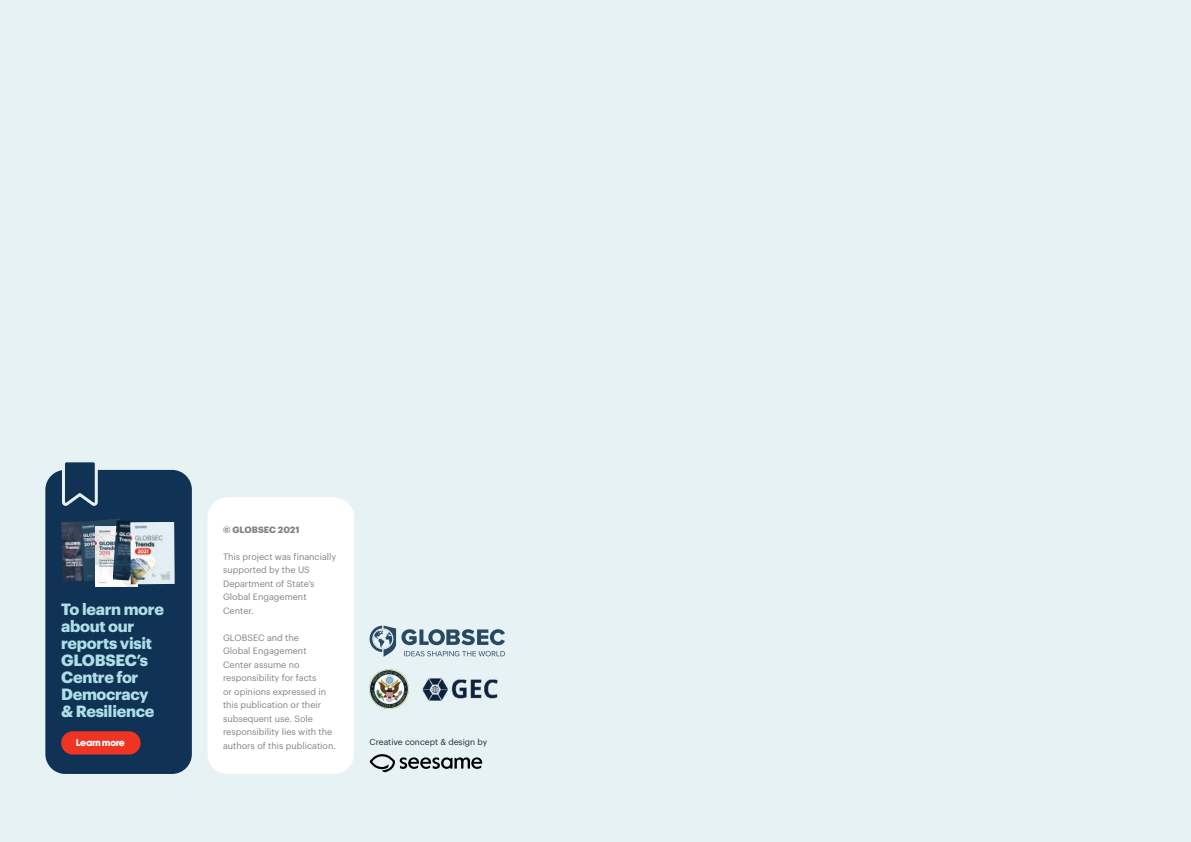
<style>
.page{position:relative;width:1191px;height:842px;background:#e7f2f5}
.page>*{position:absolute;margin:0;border:0;box-sizing:border-box;transform-origin:0 0}
.t1{font:700 16px/17px "Graphik";letter-spacing:-.02em;color:#aedfe6}
.t2{font:9.8px "Newake";letter-spacing:-.02em;color:#fff}
.t3{font:9px/13.5px "Graphik";color:#808285}
.t4{font:700 9px "Graphik";color:#808285}
.t5{font:8.5px "Graphik";color:#192b38}
</style>
<div class="page">
<svg style="left:369px;top:626px;width:136px;height:31px"></svg>
<svg style="left:369px;top:754px;width:113px;height:18px"></svg>
<img style="left:422px;top:678px;width:76px;height:23px">
<img style="left:369px;top:669px;width:39px;height:39px">
<div style="left:207px;top:497px;width:147px;height:277px;background:#fff;border-radius:20px"></div>
<div style="left:45px;top:470px;width:147px;height:304px;background:#103255;border-radius:20px"></div>
<svg style="left:60px;top:462px;width:39px;height:44px"></svg>
<img style="left:61px;top:521px;width:17px;height:60px">
<img style="left:78px;top:518px;width:42px;height:63px">
<img style="left:96px;top:527px;width:42px;height:59px">
<img style="left:113px;top:520px;width:23px;height:62px">
<img style="left:130px;top:522px;width:45px;height:62px">
<div style="left:61px;top:731px;width:80px;height:23px;background:#ee3524;border-radius:12px"></div>
<h1 class="t1" style="left:61px;top:599px;width:104px">To learn more about our reports visit<br>GLOBSEC’s<br>Centre for<br>Democracy &amp; Resilience</h1>
<p class="t2" style="left:76px;top:738px;width:50px">Learn more</p>
<p class="t4" style="left:223px;top:523px;width:78px">© GLOBSEC 2021</p>
<p class="t3" style="left:223px;top:549px;width:115px">This project was financially supported by the US<br>Department of State’s<br>Global Engagement<br>Center.</p>
<p class="t3" style="left:223px;top:630px;width:114px">GLOBSEC and the<br>Global Engagement<br>Center assume no responsibility for facts<br>or opinions expressed in this publication or their subsequent use. Sole responsibility lies with the authors of this publication.</p>
<p class="t5" style="left:369px;top:735px;width:119px">Creative concept &amp; design by</p>
</div>
